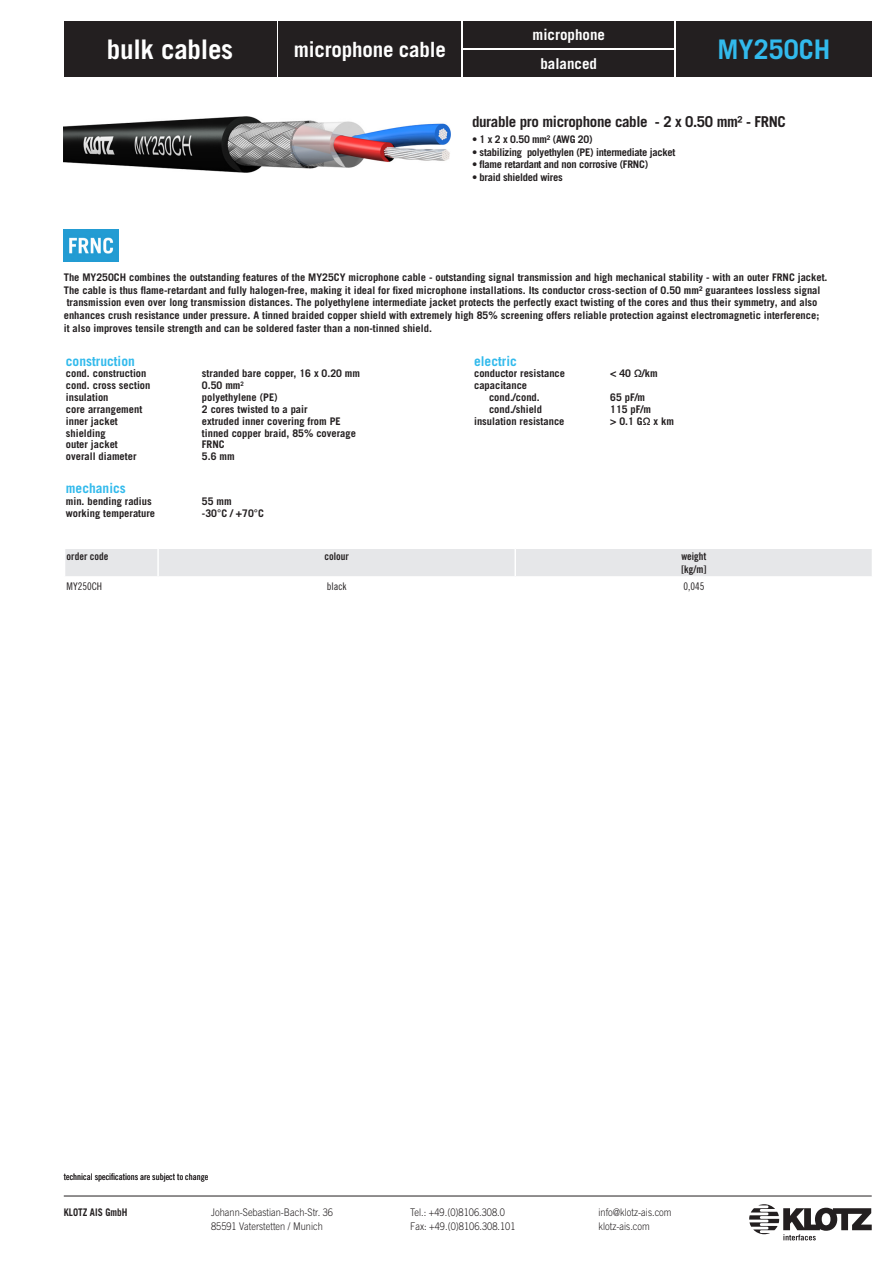
<style>
.page{position:relative;width:893px;height:1263px;background:#fff}
.page>*{position:absolute;margin:0;border:0;box-sizing:border-box;transform-origin:0 0}
.t1{font:700 27px "Trade Gothic LT Pro";letter-spacing:-.01em;color:#fff}
.t2{font:700 27px "Trade Gothic LT Pro";color:#32baec}
.t3{font:700 21px "Trade Gothic LT Pro";letter-spacing:-.01em;color:#fff}
.t4{font:700 15px "Trade Gothic LT Pro";letter-spacing:-.025em;color:#231f20}
.t5{font:700 15px "Trade Gothic LT Pro";color:#fff}
.t6{font:700 13.5px "Trade Gothic LT Pro";color:#32baec}
.t7{font:700 10.5px/12.6px "Trade Gothic LT Pro";color:#231f20}
.t8{font:300 10.5px/13.5px "Trade Gothic LT Pro";color:#231f20;scale:.88 1}
.t9{font:700 10.5px "Trade Gothic LT Pro";letter-spacing:-.025em;color:#231f20}
.t10{font:10.5px/12.6px "Trade Gothic LT Pro Bd Cn 20";color:#231f20}
.t11{font:10.5px "Trade Gothic LT Pro Cn 18";color:#231f20}
.t12{font:700 10.5px "Trade Gothic LT Pro";color:#231f20;scale:.88 1}
.t13{font:9px "Trade Gothic LT Pro Cn 18";color:#231f20}
</style>
<div class="page">
<svg style="left:749px;top:1204px;width:123px;height:36px"></svg>
<hr style="left:64px;top:1196px;width:808px;height:1px;background:#231f20">
<div style="left:676px;top:21px;width:196px;height:56px;background:#231f20"></div>
<div style="left:463px;top:50px;width:211px;height:27px;background:#231f20"></div>
<div style="left:463px;top:21px;width:211px;height:27px;background:#231f20"></div>
<div style="left:279px;top:21px;width:182px;height:56px;background:#231f20"></div>
<div style="left:64px;top:21px;width:212px;height:56px;background:#231f20"></div>
<img style="left:64px;top:117px;width:387px;height:56px">
<div style="left:65px;top:549px;width:807px;height:27px;background:#e6e7e9"></div>
<img style="left:64px;top:230px;width:54px;height:31px">
<h1 class="t1" style="left:107px;top:33px;width:128px">bulk cables</h1>
<h2 class="t3" style="left:294px;top:36px;width:154px">microphone cable</h2>
<h3 class="t5" style="left:532px;top:26px;width:74px">microphone</h3>
<h3 class="t5" style="left:540px;top:54px;width:58px">balanced</h3>
<h1 class="t2" style="left:718px;top:33px;width:114px">MY250CH</h1>
<h3 class="t4" style="left:472px;top:113px;width:315px">durable pro microphone cable - 2 x 0.50 mm² - FRNC</h3>
<p class="t9" style="left:472px;top:133px;width:122px">• 1 x 2 x 0.50 mm² (AWG 20)</p>
<p class="t9" style="left:472px;top:145px;width:205px">• stabilizing polyethylen (PE) intermediate jacket</p>
<p class="t9" style="left:472px;top:158px;width:178px">• flame retardant and non corrosive (FRNC)</p>
<p class="t9" style="left:472px;top:171px;width:92px">• braid shielded wires</p>
<p class="t7" style="left:64px;top:271px;width:765px">The MY250CH combines the outstanding features of the MY25CY microphone cable - outstanding signal transmission and high mechanical stability - with an outer FRNC jacket.<br>The cable is thus flame-retardant and fully halogen-free, making it ideal for fixed microphone installations. Its conductor cross-section of 0.50 mm² guarantees lossless signal transmission even over long transmission distances. The polyethylene intermediate jacket protects the perfectly exact twisting of the cores and thus their symmetry, and also enhances crush resistance under pressure. A tinned braided copper shield with extremely high 85% screening offers reliable protection against electromagnetic interference; it also improves tensile strength and can be soldered faster than a non-tinned shield.</p>
<p class="t6" style="left:66px;top:352px;width:70px">construction</p>
<p class="t7" style="left:66px;top:367px;width:82px">cond. construction</p>
<p class="t7" style="left:202px;top:367px;width:160px">stranded bare copper, 16 x 0.20 mm</p>
<p class="t7" style="left:66px;top:379px;width:86px">cond. cross section</p>
<p class="t7" style="left:202px;top:379px;width:43px">0.50 mm<sup>2</sup></p>
<p class="t7" style="left:66px;top:391px;width:44px">insulation</p>
<p class="t7" style="left:202px;top:391px;width:77px">polyethylene (PE)</p>
<p class="t7" style="left:66px;top:403px;width:78px">core arrangement</p>
<p class="t7" style="left:202px;top:403px;width:107px">2 cores twisted to a pair</p>
<p class="t7" style="left:66px;top:415px;width:53px">inner jacket</p>
<p class="t7" style="left:202px;top:415px;width:140px">extruded inner covering from PE</p>
<p class="t7" style="left:66px;top:426px;width:41px">shielding</p>
<p class="t7" style="left:202px;top:426px;width:156px">tinned copper braid, 85% coverage</p>
<p class="t7" style="left:66px;top:438px;width:53px">outer jacket</p>
<p class="t7" style="left:202px;top:438px;width:24px">FRNC</p>
<p class="t7" style="left:66px;top:450px;width:72px">overall diameter</p>
<p class="t7" style="left:202px;top:450px;width:34px">5.6 mm</p>
<p class="t6" style="left:66px;top:480px;width:61px">mechanics</p>
<p class="t7" style="left:66px;top:494px;width:87px">min. bending radius</p>
<p class="t7" style="left:202px;top:494px;width:31px">55 mm</p>
<p class="t7" style="left:66px;top:506px;width:91px">working temperature</p>
<p class="t7" style="left:202px;top:506px;width:63px">-30°C / +70°C</p>
<p class="t6" style="left:474px;top:352px;width:44px">electric</p>
<p class="t7" style="left:474px;top:367px;width:92px">conductor resistance</p>
<p class="t7" style="left:610px;top:367px;width:49px">&lt; 40 Ω/km</p>
<p class="t7" style="left:489px;top:379px;width:52px;line-height:11.9px;text-indent:-15px">capacitance cond./cond.</p>
<p class="t7" style="left:610px;top:391px;width:37px">65 pF/m</p>
<p class="t7" style="left:489px;top:403px;width:55px">cond./shield</p>
<p class="t7" style="left:610px;top:403px;width:42px">115 pF/m</p>
<p class="t7" style="left:474px;top:415px;width:92px">insulation resistance</p>
<p class="t7" style="left:610px;top:415px;width:65px">&gt; 0.1 GΩ x km</p>
<p class="t10" style="left:67px;top:550px;width:43px">order code</p>
<p class="t10" style="left:324px;top:550px;width:26px">colour</p>
<p class="t10" style="left:681px;top:550px;width:27px">weight [kg/m]</p>
<p class="t11" style="left:67px;top:579px;width:37px">MY250CH</p>
<p class="t11" style="left:327px;top:579px;width:21px">black</p>
<p class="t11" style="left:683px;top:579px;width:22px">0,045</p>
<p class="t13" style="left:64px;top:1171px;width:146px">technical specifications are subject to change</p>
<p class="t12" style="left:64px;top:1206px;width:74px">KLOTZ AIS GmbH</p>
<p class="t8" style="left:211px;top:1206px;width:140px">Johann-Sebastian-Bach-Str. 36<br>85591 Vaterstetten / Munich</p>
<p class="t8" style="left:410px;top:1206px;width:121px">Tel.: +49.(0)8106.308.0<br>Fax: +49.(0)8106.308.101</p>
<p class="t8" style="left:598px;top:1206px;width:85px">info@klotz-ais.com klotz-ais.com</p>
</div>
